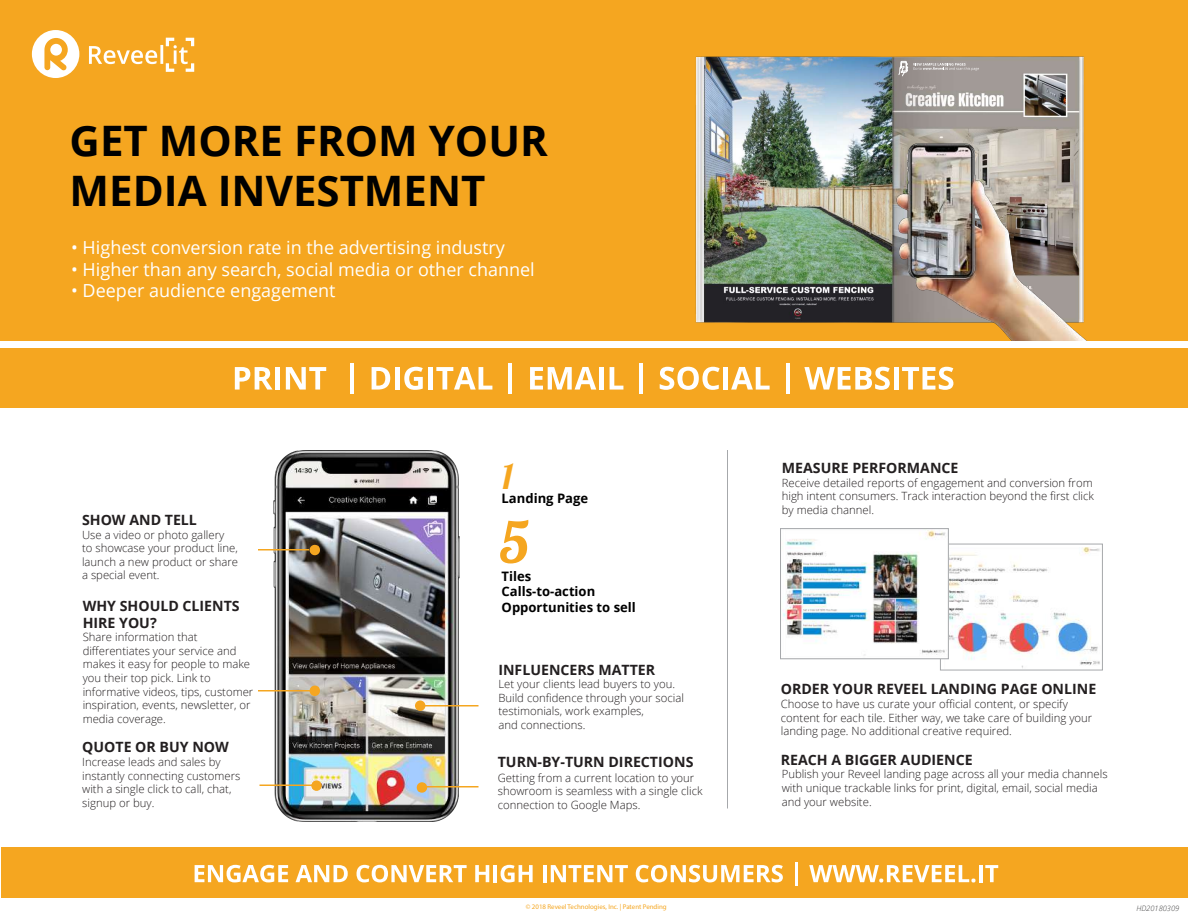
<style>
.page{position:relative;width:1188px;height:918px;background:#fff}
.page>*{position:absolute;margin:0;border:0;box-sizing:border-box;transform-origin:0 0}
.t1{font:57.9px "Lobster";color:#f5a620}
.t2{font:700 42px/50.4px "Open Sans";color:#000}
.t3{font:34.65px "Lobster";color:#f5a620}
.t4{font:18px "Open Sans";color:#fff}
.t5{font:700 14.1px/17px "Open Sans";color:#231f20}
.t6{font:700 13.05px/15.6px "Open Sans";color:#000}
.t7{font:300 11.4px/13.6px "Open Sans";color:#231f20}
.t8{font:italic 300 7.5px "Open Sans";color:#404041}
.t9{font:6.9px "Myriad Pro";color:#f5a620}
</style>
<div class="page">
<img style="left:258px;top:450px;width:221px;height:371px">
<div style="left:0;top:348px;width:1188px;height:60px;background:#f5a620"></div>
<div style="left:0;top:0;width:1188px;height:340px;background:#f5a620"></div>
<div style="left:2px;top:848px;width:1186px;height:50px;background:#f5a620"></div>
<svg style="left:195px;top:865px;width:93px;height:17px"></svg>
<svg style="left:296px;top:865px;width:52px;height:17px"></svg>
<svg style="left:357px;top:865px;width:110px;height:17px"></svg>
<svg style="left:475px;top:865px;width:14px;height:17px"></svg>
<hr style="left:493px;top:865px;width:4px;height:17px;background:#fff">
<svg style="left:501px;top:865px;width:32px;height:17px"></svg>
<hr style="left:543px;top:865px;width:4px;height:17px;background:#fff">
<svg style="left:551px;top:865px;width:77px;height:17px"></svg>
<svg style="left:636px;top:865px;width:147px;height:17px"></svg>
<hr style="left:795px;top:863px;width:3px;height:23px;background:#fff">
<svg style="left:809px;top:865px;width:167px;height:18px"></svg>
<hr style="left:979px;top:865px;width:4px;height:17px;background:#fff">
<svg style="left:985px;top:865px;width:13px;height:17px"></svg>
<div style="left:311px;top:780px;width:11px;height:11px;background:#f5a620;border-radius:50%"></div>
<hr style="left:260px;top:784px;width:55px;height:2px;background:#f5a620">
<hr style="left:258px;top:549px;width:51px;height:1px;background:#f5a620">
<svg style="left:310px;top:543px;width:12px;height:12px"></svg>
<hr style="left:258px;top:690px;width:56px;height:2px;background:#f5a620">
<svg style="left:310px;top:684px;width:12px;height:12px"></svg>
<div style="left:415px;top:700px;width:10px;height:11px;background:#f5a620;border-radius:50%"></div>
<hr style="left:423px;top:705px;width:55px;height:1px;background:#f5a620">
<hr style="left:423px;top:786px;width:55px;height:2px;background:#f5a620">
<svg style="left:415px;top:782px;width:12px;height:13px"></svg>
<hr style="left:727px;top:450px;width:1px;height:358px;background:#a6a8ab">
<svg style="left:235px;top:367px;width:38px;height:23px"></svg>
<div style="left:275px;top:367px;width:5px;height:23px;background:#fff"></div>
<svg style="left:286px;top:367px;width:40px;height:23px"></svg>
<hr style="left:350px;top:363px;width:4px;height:31px;background:#fff">
<svg style="left:372px;top:367px;width:18px;height:23px"></svg>
<div style="left:395px;top:367px;width:5px;height:23px;background:#fff"></div>
<svg style="left:404px;top:367px;width:19px;height:23px"></svg>
<div style="left:428px;top:367px;width:5px;height:23px;background:#fff"></div>
<svg style="left:436px;top:367px;width:56px;height:23px"></svg>
<hr style="left:509px;top:363px;width:3px;height:31px;background:#fff">
<svg style="left:530px;top:367px;width:66px;height:23px"></svg>
<div style="left:599px;top:367px;width:5px;height:23px;background:#fff"></div>
<svg style="left:610px;top:367px;width:13px;height:23px"></svg>
<hr style="left:640px;top:363px;width:3px;height:31px;background:#fff">
<svg style="left:660px;top:367px;width:60px;height:23px"></svg>
<hr style="left:724px;top:367px;width:4px;height:23px;background:#fff">
<svg style="left:731px;top:367px;width:39px;height:23px"></svg>
<hr style="left:786px;top:363px;width:3px;height:31px;background:#fff">
<svg style="left:804px;top:367px;width:86px;height:23px"></svg>
<div style="left:894px;top:367px;width:5px;height:23px;background:#fff"></div>
<svg style="left:902px;top:367px;width:51px;height:23px"></svg>
<svg style="left:89px;top:38px;width:105px;height:34px"></svg>
<svg style="left:32px;top:30px;width:47px;height:48px"></svg>
<img style="left:945px;top:547px;width:155px;height:121px">
<div style="left:940px;top:544px;width:163px;height:126px;border:1px solid #a6a8ab"></div>
<img style="left:783px;top:530px;width:164px;height:127px">
<div style="left:780px;top:528px;width:169px;height:131px;border:1px solid #a6a8ab"></div>
<img style="left:695px;top:56px;width:389px;height:267px">
<img style="left:890px;top:133px;width:256px;height:208px">
<svg style="left:898px;top:61px;width:81px;height:15px"></svg>
<h2 class="t2" style="left:70px;top:114px;width:480px">GET MORE FROM YOUR<br>MEDIA INVESTMENT</h2>
<h3 class="t4" style="left:71px;top:235px;width:435px">• Highest conversion rate in the advertising industry</h3>
<h3 class="t4" style="left:71px;top:257px;width:465px">• Higher than any search, social media or other channel</h3>
<h3 class="t4" style="left:71px;top:278px;width:266px">• Deeper audience engagement</h3>
<p class="t5" style="left:82px;top:511px;width:116px">SHOW AND TELL</p>
<p class="t7" style="left:82px;top:527px;width:157px">Use a video or photo gallery<br>to showcase your product line, launch a new product or share a special event.</p>
<p class="t5" style="left:83px;top:597px;width:159px">WHY SHOULD CLIENTS<br>HIRE YOU?</p>
<p class="t7" style="left:83px;top:630px;width:172px">Share information that differentiates your service and makes it easy for people to make you their top pick. Link to informative videos, tips, customer inspiration, events, newsletter, or media coverage.</p>
<h3 class="t3" style="left:502px;top:454px;width:12px">1</h3>
<p class="t6" style="left:502px;top:490px;width:88px">Landing Page</p>
<h1 class="t1" style="left:499px;top:505px;width:31px">5</h1>
<p class="t6" style="left:502px;top:568px;width:136px">Tiles<br>Calls-to-action<br>Opportunities to sell</p>
<p class="t5" style="left:498px;top:661px;width:158px">INFLUENCERS MATTER</p>
<p class="t7" style="left:498px;top:677px;width:187px">Let your clients lead buyers to you.<br>Build confidence through your social testimonials, work examples,<br>and connections.</p>
<p class="t5" style="left:82px;top:739px;width:148px">QUOTE OR BUY NOW</p>
<p class="t7" style="left:82px;top:755px;width:160px">Increase leads and sales by instantly connecting customers with a single click to call, chat, signup or buy.</p>
<p class="t5" style="left:498px;top:753px;width:197px">TURN-BY-TURN DIRECTIONS</p>
<p class="t7" style="left:498px;top:770px;width:206px">Getting from a current location to your showroom is seamless with a single click connection to Google Maps.</p>
<p class="t9" style="left:526px;top:902px;width:142px">© 2018 Reveel Technologies, Inc. | Patent Pending</p>
<p class="t5" style="left:782px;top:459px;width:178px">MEASURE PERFORMANCE</p>
<p class="t7" style="left:782px;top:475px;width:314px;text-align:justify">Receive detailed reports of engagement and conversion from high intent consumers. Track interaction beyond the first click by media channel.</p>
<p class="t5" style="left:781px;top:680px;width:317px">ORDER YOUR REVEEL LANDING PAGE ONLINE</p>
<p class="t7" style="left:781px;top:697px;width:313px">Choose to have us curate your official content, or specify content for each tile. Either way, we take care of building your landing page. No additional creative required.</p>
<p class="t5" style="left:781px;top:751px;width:193px">REACH A BIGGER AUDIENCE</p>
<p class="t7" style="left:782px;top:767px;width:327px">Publish your Reveel landing page across all your media channels with unique trackable links for print, digital, email, social media and your website.</p>
<p class="t8" style="left:1136px;top:903px;width:45px">HD20180309</p>
</div>
